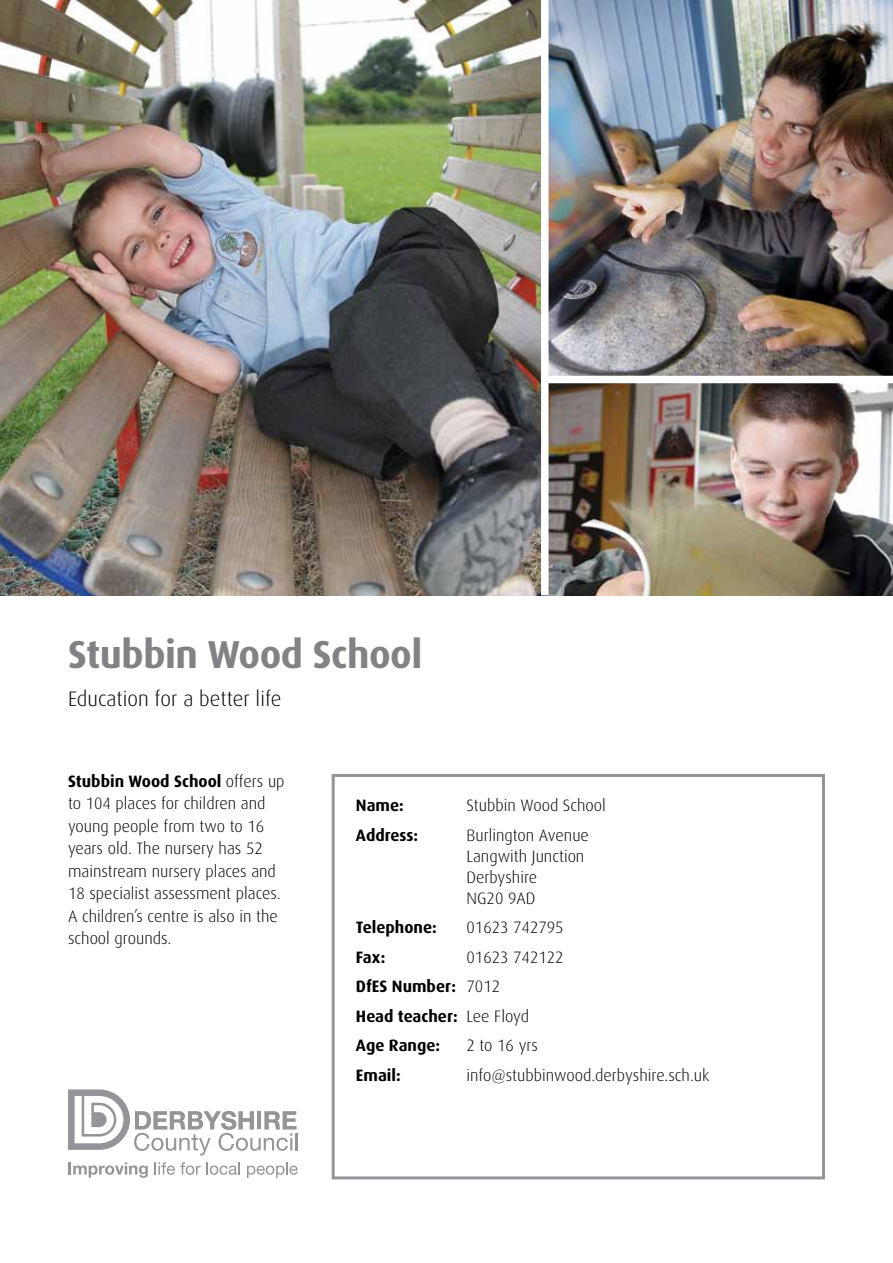
<style>
.page{position:relative;width:893px;height:1263px;background:#fff}
.page>*{position:absolute;margin:0;border:0;box-sizing:border-box;transform-origin:0 0}
.t1{font:700 39px "Dax";letter-spacing:-.01em;color:#808285}
.t2{font:300 21px "Dax";color:#000}
.t3{font:300 16.5px/22.5px "Dax";color:#000}
.t4{font:700 16.5px/29.5px "Dax";color:#000}
.s1{font-weight:700}
.s2{font-weight:300}
</style>
<div class="page">
<div style="left:332px;top:774px;width:493px;height:405px;border:3px solid #939598"></div>
<svg style="left:68px;top:1162px;width:80px;height:16px"></svg>
<svg style="left:155px;top:1162px;width:46px;height:13px"></svg>
<svg style="left:207px;top:1162px;width:33px;height:13px"></svg>
<svg style="left:247px;top:1162px;width:51px;height:16px"></svg>
<svg style="left:68px;top:1089px;width:230px;height:66px"></svg>
<img style="left:0;top:0;width:893px;height:595px">
<div style="left:541px;top:0;width:8px;height:595px;background:#fff"></div>
<div style="left:542px;top:376px;width:351px;height:7px;background:#fff"></div>
<h1 class="t1" style="left:68px;top:632px;width:356px">Stubbin Wood School</h1>
<p class="t2" style="left:68px;top:687px;width:215px">Education for a better life</p>
<p class="t3" style="left:68px;top:770px;width:218px"><span class="s1">Stubbin Wood School</span> offers up to 104 places for children and young people from two to 16 years old. The nursery has 52 mainstream nursery places and<br>18 specialist assessment places.<br>A children’s centre is also in the school grounds.</p>
<p class="t4" style="left:356px;top:791px;width:49px">Name:</p>
<p class="t3" style="left:466px;top:794px;width:141px">Stubbin Wood School</p>
<p class="t4" style="left:356px;top:820px;width:64px">Address:</p>
<p class="t3" style="left:466px;top:824px;width:124px;line-height:21px">Burlington Avenue<br>Langwith Junction<br>Derbyshire<br>NG20 9AD</p>
<p class="t4" style="left:356px;top:913px;width:82px">Telephone:</p>
<p class="t3" style="left:466px;top:916px;width:99px">01623 742795</p>
<p class="t4" style="left:356px;top:942px;width:31px">Fax:</p>
<p class="t4" style="left:356px;top:942px;width:209px;text-indent:111px"><span class="s2">01623 742122<br></span>DfES Number: <span class="s2">7012<br></span>Head teacher: <span class="s2">Lee Floyd<br></span>Age Range:</p>
<p class="t3" style="left:466px;top:1034px;width:73px">2 to 16 yrs</p>
<p class="t4" style="left:356px;top:1060px;width:46px">Email:</p>
<p class="t3" style="left:466px;top:1064px;width:244px">info@stubbinwood.derbyshire.sch.uk</p>
</div>
